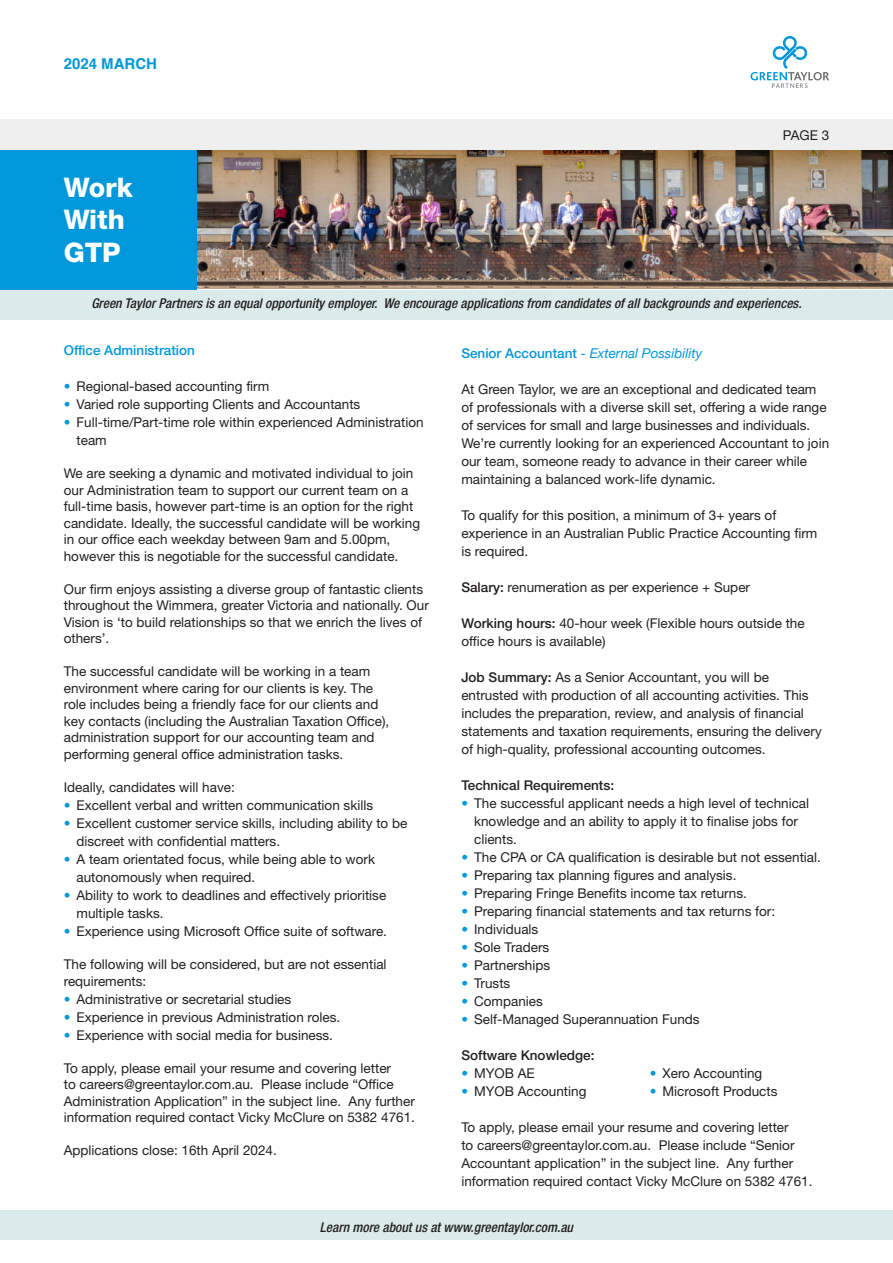
<style>
.page{position:relative;width:893px;height:1263px;background:#fff}
.page>*{position:absolute;margin:0;border:0;box-sizing:border-box;transform-origin:0 0}
.t1{font:800 27px "Helvetica Neue";color:#fff}
.t2{font:700 15px "Helvetica";color:#0097db}
.t3{font:13.5px/18px "Helvetica Neue";color:#231f20}
.t4{font:italic 500 condensed 13.5px "Helvetica Neue";color:#231f20}
.t5{font:500 13.5px "Helvetica Neue";color:#231f20}
.t6{font:italic 13.5px "Helvetica Neue";color:#0097db}
.t7{font:500 13.5px "Helvetica Neue";color:#0097db}
.s1{color:#0097db}
.s2{font-weight:500;font-style:normal}
.s3{font-weight:500}
</style>
<div class="page">
<div style="left:0;top:119px;width:893px;height:31px;background:#efeff0"></div>
<svg style="left:750px;top:36px;width:79px;height:52px"></svg>
<img style="left:196px;top:150px;width:697px;height:139px">
<div style="left:0;top:150px;width:196px;height:140px;background:#0097db"></div>
<div style="left:0;top:290px;width:893px;height:30px;background:#dbeaeb"></div>
<div style="left:0;top:1210px;width:893px;height:30px;background:#dbeaeb"></div>
<p class="t2" style="left:64px;top:52px;width:95px">2024 MARCH</p>
<p class="t1" style="left:64px;top:171px;width:71px">Work</p>
<p class="t1" style="left:64px;top:203px;width:63px">With</p>
<p class="t1" style="left:64px;top:236px;width:58px">GTP</p>
<p class="t3" style="left:783px;top:126px;width:48px">PAGE 3</p>
<p class="t4" style="left:91px;top:295px;width:712px">Green Taylor Partners is an equal opportunity employer. We encourage applications from candidates of all backgrounds and experiences.</p>
<p class="t7" style="left:64px;top:343px;width:133px">Office Administration</p>
<p class="t3" style="left:64px;top:377px;width:207px"><span class="s1">•</span> Regional-based accounting firm</p>
<p class="t3" style="left:64px;top:395px;width:298px"><span class="s1">•</span> Varied role supporting Clients and Accountants</p>
<p class="t3" style="left:77px;top:413px;width:349px;text-indent:-13px"><span class="s1">•</span> Full-time/Part-time role within experienced Administration team</p>
<p class="t3" style="left:64px;top:465px;width:358px;line-height:16.5px">We are seeking a dynamic and motivated individual to join our Administration team to support our current team on a full-time basis, however part-time is an option for the right candidate. Ideally, the successful candidate will be working in our office each weekday between 9am and 5.00pm, however this is negotiable for the successful candidate.</p>
<p class="t3" style="left:64px;top:581px;width:367px;line-height:16.5px">Our firm enjoys assisting a diverse group of fantastic clients throughout the Wimmera, greater Victoria and nationally. Our Vision is ‘to build relationships so that we enrich the lives of others’.</p>
<p class="t3" style="left:64px;top:663px;width:327px;line-height:16.5px">The successful candidate will be working in a team environment where caring for our clients is key. The role includes being a friendly face for our clients and key contacts (including the Australian Taxation Office), administration support for our accounting team and performing general office administration tasks.</p>
<p class="t3" style="left:64px;top:778px;width:173px">Ideally, candidates will have:</p>
<p class="t3" style="left:64px;top:796px;width:311px"><span class="s1">•</span> Excellent verbal and written communication skills</p>
<p class="t3" style="left:77px;top:814px;width:332px;text-indent:-13px"><span class="s1">•</span> Excellent customer service skills, including ability to be discreet with confidential matters.</p>
<p class="t3" style="left:77px;top:850px;width:300px;text-indent:-13px"><span class="s1">•</span> A team orientated focus, while being able to work autonomously when required.</p>
<p class="t3" style="left:77px;top:886px;width:311px;text-indent:-13px"><span class="s1">•</span> Ability to work to deadlines and effectively prioritise multiple tasks.</p>
<p class="t3" style="left:64px;top:922px;width:325px"><span class="s1">•</span> Experience using Microsoft Office suite of software.</p>
<p class="t3" style="left:64px;top:956px;width:324px;line-height:16.5px">The following will be considered, but are not essential requirements:</p>
<p class="t3" style="left:64px;top:989px;width:229px"><span class="s1">•</span> Administrative or secretarial studies</p>
<p class="t3" style="left:64px;top:1007px;width:278px"><span class="s1">•</span> Experience in previous Administration roles.</p>
<p class="t3" style="left:64px;top:1025px;width:271px"><span class="s1">•</span> Experience with social media for business.</p>
<p class="t3" style="left:64px;top:1059px;width:353px;line-height:16.5px">To apply, please email your resume and covering letter<br>to careers@greentaylor.com.au. Please include “Office Administration Application” in the subject line. Any further information required contact Vicky McClure on 5382 4761.</p>
<p class="t3" style="left:64px;top:1141px;width:215px">Applications close: 16th April 2024.</p>
<p class="t6" style="left:461px;top:345px;width:242px"><span class="s2">Senior Accountant</span> - External Possibility</p>
<p class="t3" style="left:461px;top:380px;width:369px">At Green Taylor, we are an exceptional and dedicated team of professionals with a diverse skill set, offering a wide range of services for small and large businesses and individuals.<br>We’re currently looking for an experienced Accountant to join our team, someone ready to advance in their career while maintaining a balanced work-life dynamic.</p>
<p class="t3" style="left:461px;top:506px;width:358px">To qualify for this position, a minimum of 3+ years of experience in an Australian Public Practice Accounting firm is required.</p>
<p class="t3" style="left:461px;top:578px;width:290px"><span class="s3">Salary:</span> renumeration as per experience + Super</p>
<p class="t3" style="left:461px;top:614px;width:345px"><span class="s3">Working hours:</span> 40-hour week (Flexible hours outside the office hours is available)</p>
<p class="t3" style="left:461px;top:668px;width:362px"><span class="s3">Job Summary:</span> As a Senior Accountant, you will be entrusted with production of all accounting activities. This includes the preparation, review, and analysis of financial statements and taxation requirements, ensuring the delivery of high-quality, professional accounting outcomes.</p>
<p class="t5" style="left:461px;top:777px;width:154px">Technical Requirements:</p>
<p class="t3" style="left:474px;top:794px;width:337px;text-indent:-13px"><span class="s1">•</span> The successful applicant needs a high level of technical knowledge and an ability to apply it to finalise jobs for clients.</p>
<p class="t3" style="left:461px;top:848px;width:361px"><span class="s1">•</span> The CPA or CA qualification is desirable but not essential.</p>
<p class="t3" style="left:461px;top:866px;width:277px"><span class="s1">•</span> Preparing tax planning figures and analysis.</p>
<p class="t3" style="left:461px;top:884px;width:287px"><span class="s1">•</span> Preparing Fringe Benefits income tax returns.</p>
<p class="t3" style="left:461px;top:902px;width:315px"><span class="s1">•</span> Preparing financial statements and tax returns for:</p>
<p class="t3" style="left:461px;top:920px;width:79px"><span class="s1">•</span> Individuals</p>
<p class="t3" style="left:461px;top:938px;width:90px"><span class="s1">•</span> Sole Traders</p>
<p class="t3" style="left:461px;top:956px;width:90px"><span class="s1">•</span> Partnerships</p>
<p class="t3" style="left:461px;top:974px;width:51px"><span class="s1">•</span> Trusts</p>
<p class="t3" style="left:461px;top:992px;width:83px"><span class="s1">•</span> Companies</p>
<p class="t3" style="left:461px;top:1010px;width:240px"><span class="s1">•</span> Self-Managed Superannuation Funds</p>
<p class="t5" style="left:461px;top:1047px;width:135px">Software Knowledge:</p>
<p class="t3" style="left:461px;top:1064px;width:75px"><span class="s1">•</span> MYOB AE</p>
<p class="t3" style="left:461px;top:1082px;width:127px"><span class="s1">•</span> MYOB Accounting</p>
<p class="t3" style="left:650px;top:1064px;width:114px"><span class="s1">•</span> Xero Accounting</p>
<p class="t3" style="left:650px;top:1082px;width:129px"><span class="s1">•</span> Microsoft Products</p>
<p class="t3" style="left:461px;top:1118px;width:353px">To apply, please email your resume and covering letter<br>to careers@greentaylor.com.au. Please include “Senior Accountant application” in the subject line. Any further information required contact Vicky McClure on 5382 4761.</p>
<p class="t4" style="left:320px;top:1219px;width:255px">Learn more about us at www.greentaylor.com.au</p>
</div>
